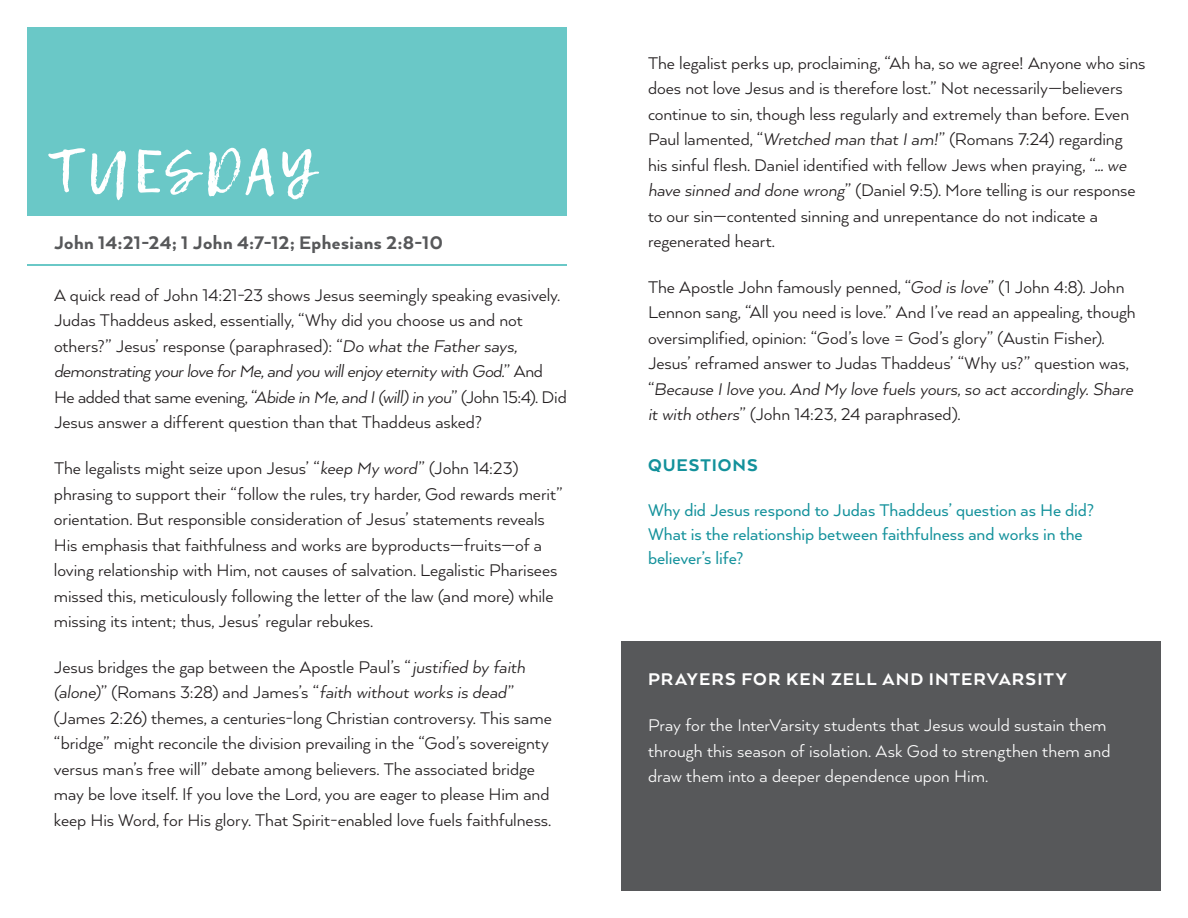
<style>
.page{position:relative;width:1188px;height:918px;background:#fff}
.page>*{position:absolute;margin:0;border:0;box-sizing:border-box;transform-origin:0 0}
.t1{font:60px "Lemon Tuesday";letter-spacing:.06em;color:#fff}
.t2{font:800 21px "Arquitecta";letter-spacing:.02em;color:#57585a}
.t3{font:19.5px/25.5px "Arquitecta";letter-spacing:-.005em;color:#231f20}
.t4{font:19.5px/25.5px "Arquitecta";color:#fff}
.t5{font:19.5px/24px "Arquitecta";letter-spacing:-.005em;color:#13919b}
.t6{font:800 19.5px "Arquitecta";letter-spacing:.055em;color:#fff}
.t7{font:800 19.5px "Arquitecta";letter-spacing:.05em;color:#13919b}
.s1{font-style:italic}
</style>
<div class="page">
<div style="left:621px;top:642px;width:540px;height:249px;background:#57585a"></div>
<div style="left:27px;top:27px;width:540px;height:189px;background:#6ac8c7"></div>
<hr style="left:27px;top:264px;width:539px;height:1px;background:#6ac8c7">
<h1 class="t1" style="left:50px;top:137px;width:266px">TUESDAY</h1>
<p class="t2" style="left:54px;top:230px;width:390px">John 14:21-24; 1 John 4:7-12; Ephesians 2:8-10</p>
<p class="t3" style="left:54px;top:282px;width:514px">A quick read of John 14:21-23 shows Jesus seemingly speaking evasively.<br>Judas Thaddeus asked, essentially, “Why did you choose us and not others?” Jesus’ response (paraphrased): “<span class="s1">Do what the Father says, demonstrating your love for Me, and you will enjoy eternity with God.</span>” And He added that same evening, “<span class="s1">Abide in Me, and I (will) in you</span>” (John 15:4). Did Jesus answer a different question than that Thaddeus asked?</p>
<p class="t3" style="left:54px;top:455px;width:510px">The legalists might seize upon Jesus’ “<span class="s1">keep My word</span>” (John 14:23) phrasing to support their “follow the rules, try harder, God rewards merit” orientation. But responsible consideration of Jesus’ statements reveals His emphasis that faithfulness and works are byproducts—fruits—of a loving relationship with Him, not causes of salvation. Legalistic Pharisees missed this, meticulously following the letter of the law (and more) while missing its intent; thus, Jesus’ regular rebukes.</p>
<p class="t3" style="left:54px;top:654px;width:499px">Jesus bridges the gap between the Apostle Paul’s “<span class="s1">justified by faith (alone)</span>” (Romans 3:28) and James’s “<span class="s1">faith without works is dead</span>” (James 2:26) themes, a centuries-long Christian controversy. This same “bridge” might reconcile the division prevailing in the “God’s sovereignty versus man’s free will” debate among believers. The associated bridge may be love itself. If you love the Lord, you are eager to please Him and keep His Word, for His glory. That Spirit-enabled love fuels faithfulness.</p>
<p class="t3" style="left:648px;top:49px;width:499px">The legalist perks up, proclaiming, “Ah ha, so we agree! Anyone who sins does not love Jesus and is therefore lost.” Not necessarily—believers continue to sin, though less regularly and extremely than before. Even Paul lamented, “<span class="s1">Wretched man that I am!</span>” (Romans 7:24) regarding his sinful flesh. Daniel identified with fellow Jews when praying, “<span class="s1">… we have sinned and done wrong</span>” (Daniel 9:5). More telling is our response to our sin—contented sinning and unrepentance do not indicate a regenerated heart.</p>
<p class="t3" style="left:648px;top:274px;width:489px">The Apostle John famously penned, “<span class="s1">God is love</span>” (1 John 4:8). John Lennon sang, “All you need is love.” And I’ve read an appealing, though oversimplified, opinion: “God’s love = God’s glory” (Austin Fisher).<br>Jesus’ reframed answer to Judas Thaddeus’ “Why us?” question was, “<span class="s1">Because I love you. And My love fuels yours, so act accordingly. Share it with others</span>” (John 14:23, 24 paraphrased).</p>
<p class="t7" style="left:648px;top:453px;width:111px">QUESTIONS</p>
<p class="t5" style="left:648px;top:497px;width:448px">Why did Jesus respond to Judas Thaddeus’ question as He did?<br>What is the relationship between faithfulness and works in the believer’s life?</p>
<p class="t6" style="left:648px;top:667px;width:420px">PRAYERS FOR KEN ZELL AND INTERVARSITY</p>
<p class="t4" style="left:648px;top:712px;width:464px">Pray for the InterVarsity students that Jesus would sustain them through this season of isolation. Ask God to strengthen them and draw them into a deeper dependence upon Him.</p>
</div>
